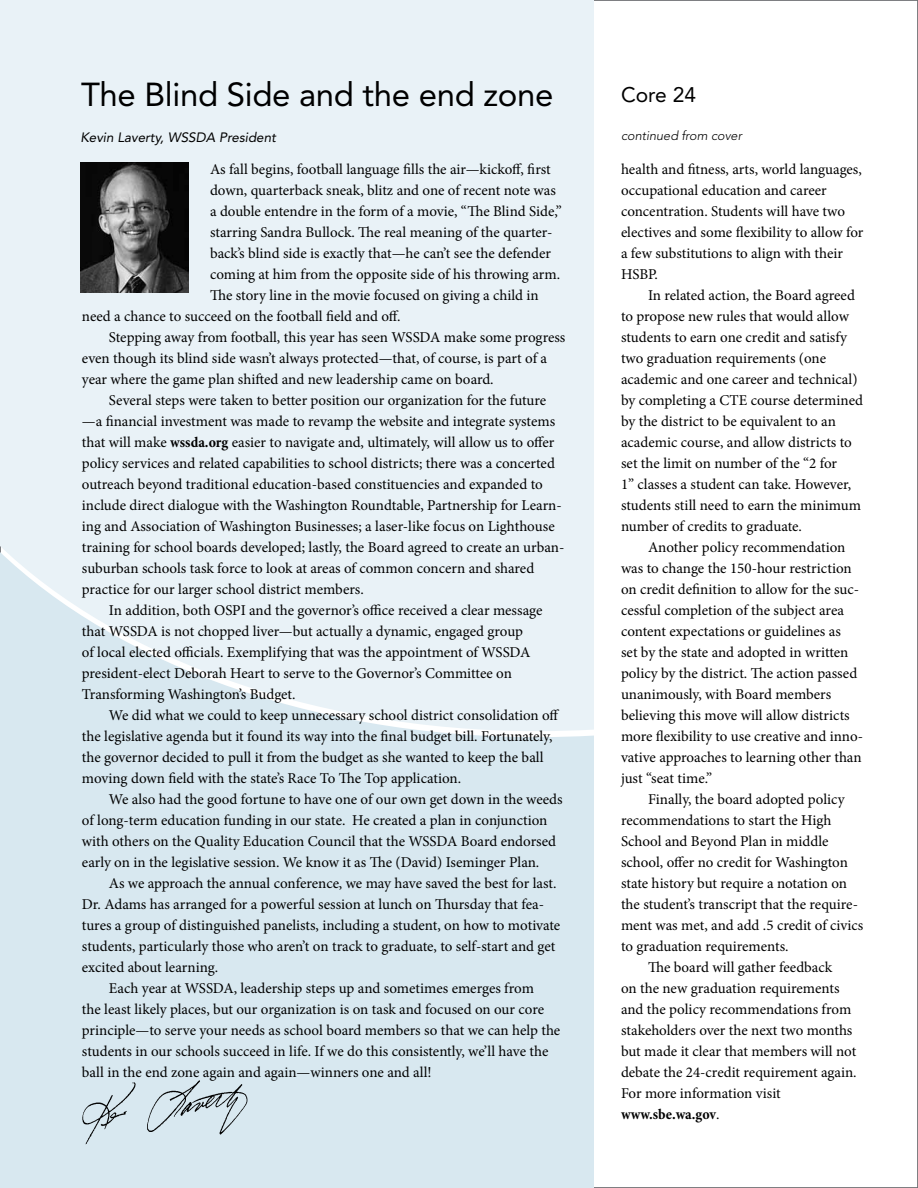
<style>
.page{position:relative;width:918px;height:1188px;background:#fff}
.page>*{position:absolute;margin:0;border:0;box-sizing:border-box;transform-origin:0 0}
.t1{font:33px "Avenir LT Std";letter-spacing:-.01em;color:#000}
.t2{font:21px "Avenir LT Std";color:#000}
.t3{font:15px/21px "Minion Pro";color:#000}
.t4{font:700 condensed 15px "Minion Pro";color:#000}
.t5{font:italic 13.5px "Avenir LT Std";color:#000}
.t6{font:italic 300 12.75px "Avenir LT Std";color:#000}
.s1{font-weight:700;font-stretch:condensed}
.s2{font-weight:400;font-stretch:normal}
</style>
<div class="page">
<div style="left:0;top:731px;width:594px;height:457px;background:#d8e8f0"></div>
<svg style="left:0;top:0;width:594px;height:731px;fill:#e9f2f7"></svg>
<img style="left:80px;top:163px;width:108px;height:129px">
<img style="left:74px;top:1073px;width:185px;height:71px">
<h1 class="t1" style="left:81px;top:75px;width:474px">The Blind Side and the end zone</h1>
<p class="t5" style="left:80px;top:130px;width:197px">Kevin Laverty, WSSDA President</p>
<p class="t3" style="left:210px;top:159px;width:342px">As fall begins, football language fills the air—kickoff, first</p>
<p class="t3" style="left:210px;top:180px;width:347px">down, quarterback sneak, blitz and one of recent note was</p>
<p class="t3" style="left:210px;top:201px;width:353px">a double entendre in the form of a movie, “The Blind Side,”</p>
<p class="t3" style="left:210px;top:222px;width:344px">starring Sandra Bullock. The real meaning of the quarter-</p>
<p class="t3" style="left:210px;top:243px;width:343px">back’s blind side is exactly that—he can’t see the defender</p>
<p class="t3" style="left:210px;top:264px;width:352px">coming at him from the opposite side of his throwing arm.</p>
<p class="t3" style="left:210px;top:285px;width:330px">The story line in the movie focused on giving a child in</p>
<p class="t3" style="left:82px;top:306px;width:320px">need a chance to succeed on the football field and off.</p>
<p class="t3" style="left:109px;top:327px;width:458px">Stepping away from football, this year has seen WSSDA make some progress</p>
<p class="t3" style="left:82px;top:348px;width:467px">even though its blind side wasn’t always protected—that, of course, is part of a</p>
<p class="t3" style="left:82px;top:369px;width:413px">year where the game plan shifted and new leadership came on board.</p>
<p class="t3" style="left:109px;top:390px;width:439px">Several steps were taken to better position our organization for the future</p>
<p class="t3" style="left:82px;top:411px;width:475px">—a financial investment was made to revamp the website and integrate systems</p>
<p class="t3" style="left:82px;top:432px;width:474px">that will make <span class="s1">wssda.org</span> easier to navigate and, ultimately, will allow us to offer</p>
<p class="t3" style="left:82px;top:453px;width:475px">policy services and related capabilities to school districts; there was a concerted</p>
<p class="t3" style="left:82px;top:474px;width:462px">outreach beyond traditional education-based constituencies and expanded to</p>
<p class="t3" style="left:82px;top:495px;width:481px">include direct dialogue with the Washington Roundtable, Partnership for Learn-</p>
<p class="t3" style="left:82px;top:516px;width:474px">ing and Association of Washington Businesses; a laser-like focus on Lighthouse</p>
<p class="t3" style="left:82px;top:537px;width:484px">training for school boards developed; lastly, the Board agreed to create an urban-</p>
<p class="t3" style="left:82px;top:558px;width:454px">suburban schools task force to look at areas of common concern and shared</p>
<p class="t3" style="left:82px;top:579px;width:283px">practice for our larger school district members.</p>
<p class="t3" style="left:109px;top:600px;width:435px">In addition, both OSPI and the governor’s office received a clear message</p>
<p class="t3" style="left:82px;top:621px;width:443px">that WSSDA is not chopped liver—but actually a dynamic, engaged group</p>
<p class="t3" style="left:82px;top:642px;width:450px">of local elected officials. Exemplifying that was the appointment of WSSDA</p>
<p class="t3" style="left:82px;top:663px;width:432px">president-elect Deborah Heart to serve to the Governor’s Committee on</p>
<p class="t3" style="left:82px;top:684px;width:215px">Transforming Washington’s Budget.</p>
<p class="t3" style="left:109px;top:705px;width:452px">We did what we could to keep unnecessary school district consolidation off</p>
<p class="t3" style="left:82px;top:726px;width:472px">the legislative agenda but it found its way into the final budget bill. Fortunately,</p>
<p class="t3" style="left:82px;top:747px;width:463px">the governor decided to pull it from the budget as she wanted to keep the ball</p>
<p class="t3" style="left:82px;top:768px;width:381px">moving down field with the state’s Race To The Top application.</p>
<p class="t3" style="left:109px;top:789px;width:455px">We also had the good fortune to have one of our own get down in the weeds</p>
<p class="t3" style="left:82px;top:810px;width:467px">of long-term education funding in our state. He created a plan in conjunction</p>
<p class="t3" style="left:82px;top:831px;width:476px">with others on the Quality Education Council that the WSSDA Board endorsed</p>
<p class="t3" style="left:82px;top:852px;width:459px">early on in the legislative session. We know it as The (David) Iseminger Plan.</p>
<p class="t3" style="left:109px;top:873px;width:449px">As we approach the annual conference, we may have saved the best for last.</p>
<p class="t3" style="left:82px;top:894px;width:464px">Dr. Adams has arranged for a powerful session at lunch on Thursday that fea-</p>
<p class="t3" style="left:82px;top:915px;width:480px">tures a group of distinguished panelists, including a student, on how to motivate</p>
<p class="t3" style="left:82px;top:936px;width:475px">students, particularly those who aren’t on track to graduate, to self-start and get</p>
<p class="t3" style="left:82px;top:957px;width:138px">excited about learning.</p>
<p class="t3" style="left:109px;top:978px;width:427px">Each year at WSSDA, leadership steps up and sometimes emerges from</p>
<p class="t3" style="left:82px;top:999px;width:464px">the least likely places, but our organization is on task and focused on our core</p>
<p class="t3" style="left:82px;top:1020px;width:480px">principle—to serve your needs as school board members so that we can help the</p>
<p class="t3" style="left:82px;top:1041px;width:468px">students in our schools succeed in life. If we do this consistently, we’ll have the</p>
<p class="t3" style="left:82px;top:1062px;width:351px">ball in the end zone again and again—winners one and all!</p>
<h2 class="t2" style="left:621px;top:82px;width:77px">Core 24</h2>
<p class="t6" style="left:621px;top:128px;width:122px">continued from cover</p>
<p class="t3" style="left:621px;top:159px;width:244px">health and fitness, arts, world languages, occupational education and career concentration. Students will have two electives and some flexibility to allow for a few substitutions to align with their HSBP.</p>
<p class="t3" style="left:621px;top:285px;width:244px;text-indent:27px">In related action, the Board agreed to propose new rules that would allow students to earn one credit and satisfy two graduation requirements (one academic and one career and technical) by completing a CTE course determined by the district to be equivalent to an academic course, and allow districts to set the limit on number of the “2 for<br>1” classes a student can take. However, students still need to earn the minimum number of credits to graduate.</p>
<p class="t3" style="left:621px;top:537px;width:244px;text-indent:27px">Another policy recommendation was to change the 150-hour restriction on credit definition to allow for the suc&shy;cessful completion of the subject area content expectations or guidelines as<br>set by the state and adopted in written policy by the district. The action passed unanimously, with Board members believing this move will allow districts more flexibility to use creative and inno&shy;vative approaches to learning other than just “seat time.”</p>
<p class="t3" style="left:648px;top:789px;width:198px">Finally, the board adopted policy</p>
<p class="t3" style="left:621px;top:810px;width:212px">recommendations to start the High</p>
<p class="t3" style="left:621px;top:831px;width:209px">School and Beyond Plan in middle</p>
<p class="t3" style="left:621px;top:852px;width:228px">school, offer no credit for Washington</p>
<p class="t3" style="left:621px;top:873px;width:228px">state history but require a notation on</p>
<p class="t3" style="left:621px;top:894px;width:239px">the student’s transcript that the require-</p>
<p class="t3" style="left:621px;top:915px;width:244px">ment was met, and add .5 credit of civics</p>
<p class="t3" style="left:621px;top:936px;width:169px">to graduation requirements.</p>
<p class="t3" style="left:648px;top:957px;width:186px">The board will gather feedback</p>
<p class="t3" style="left:621px;top:978px;width:220px">on the new graduation requirements</p>
<p class="t3" style="left:621px;top:999px;width:232px">and the policy recommendations from</p>
<p class="t3" style="left:621px;top:1020px;width:233px">stakeholders over the next two months</p>
<p class="t3" style="left:621px;top:1041px;width:237px">but made it clear that members will not</p>
<p class="t3" style="left:621px;top:1062px;width:237px">debate the 24-credit requirement again.</p>
<p class="t3" style="left:621px;top:1083px;width:161px">For more information visit</p>
<p class="t4" style="left:621px;top:1104px;width:100px">www.sbe.wa.gov<span class="s2">.</span></p>
</div>
